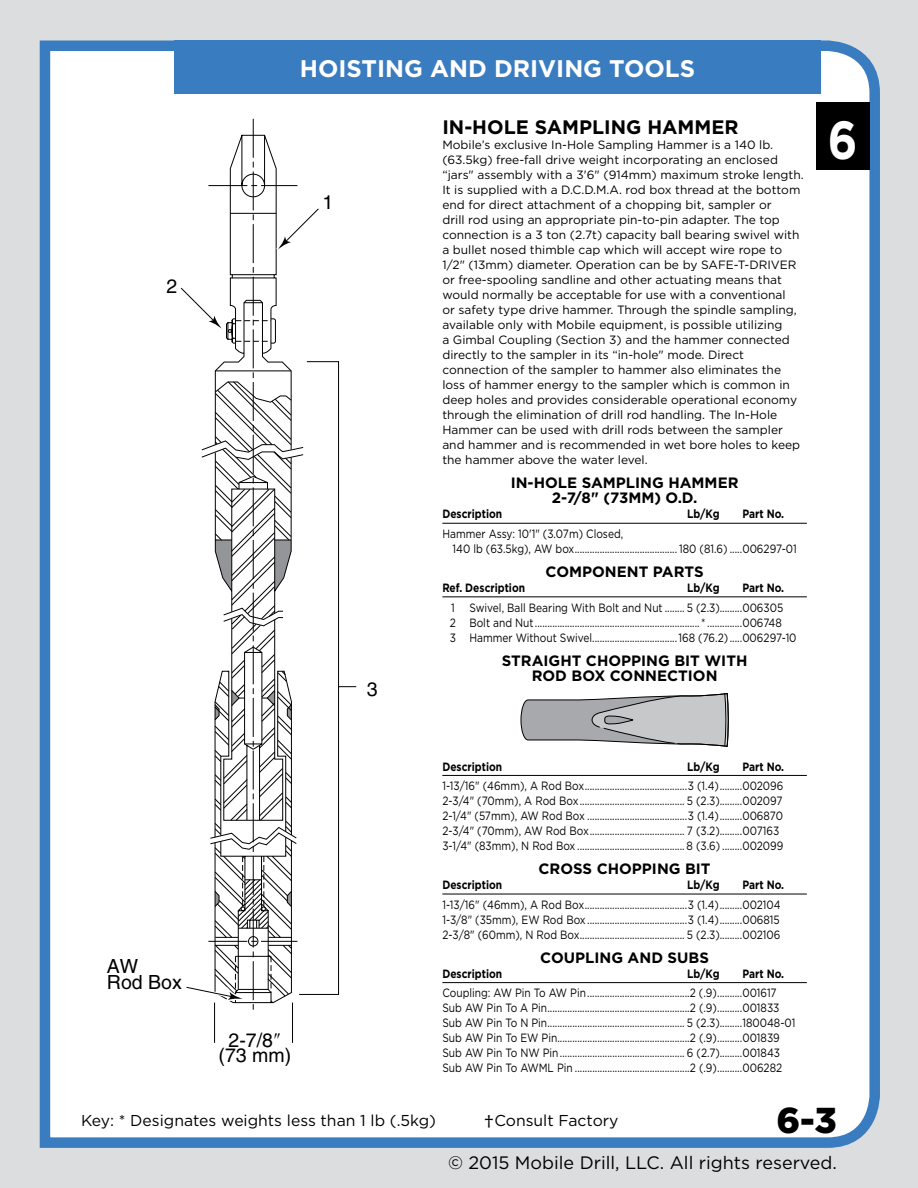
<style>
.page{position:relative;width:918px;height:1188px;background:#dcddde}
.page>*{position:absolute;margin:0;border:0;box-sizing:border-box;transform-origin:0 0}
.t1{font:700 53.55px "Gotham";color:#fff;scale:.84 1}
.t2{font:900 36px "Gotham";color:#000}
.t3{font:700 24px "Gotham";color:#fff}
.t4{font:19.5px/15.6px "Helvetica";color:#000;text-align:center}
.t5{font:700 19.5px "Gotham";color:#000}
.t6{font:18px "Gotham";color:#000}
.t7{font:15.75px "Gotham";color:#000}
.t8{font:700 15px/15px "Gotham";color:#000;text-align:center}
.t9{font:12px/15px "Gotham";color:#000;scale:.85 1}
.t10{font:12px/15px "Gotham";color:#000}
.t11{font:700 12px "Gotham";color:#000;scale:.85 1}
.s1{font-size:27px}
</style>
<div class="page">
<div style="left:39px;top:40px;width:841px;height:1108px;background:#fff"></div>
<div style="left:174px;top:40px;width:647px;height:54px;background:#3a7cc0"></div>
<div style="left:816px;top:102px;width:53px;height:68px;background:#000"></div>
<div style="left:177px;top:119px;width:146px;height:891px;background:#fff"></div>
<svg style="left:214px;top:361px;width:143px;height:683px;background:#e9e9e9"></svg>
<hr style="left:442px;top:523px;width:365px;height:1px;background:#000">
<hr style="left:442px;top:596px;width:365px;height:1px;background:#000">
<hr style="left:442px;top:775px;width:365px;height:1px;background:#000">
<hr style="left:442px;top:894px;width:365px;height:1px;background:#000">
<hr style="left:442px;top:982px;width:365px;height:1px;background:#000">
<svg style="left:521px;top:693px;width:208px;height:54px;background:#b5b6b8"></svg>
<svg style="left:274px;top:1033px;width:6px;height:5px"></svg>
<h3 class="t4" style="left:166px;top:278px;width:12px">2</h3>
<h3 class="t4" style="left:107px;top:958px;width:76px;text-align:left">AW<br>Rod Box</h3>
<h3 class="t3" style="left:300px;top:52px;width:397px">HOISTING AND DRIVING TOOLS</h3>
<h3 class="t4" style="left:322px;top:194px;width:12px">1</h3>
<h3 class="t4" style="left:367px;top:681px;width:12px">3</h3>
<h3 class="t5" style="left:442px;top:115px;width:298px">IN-HOLE SAMPLING HAMMER</h3>
<p class="t10" style="left:442px;top:137px;width:363px">Mobile’s exclusive In-Hole Sampling Hammer is a 140 lb. (63.5kg) free-fall drive weight incorporating an enclosed “jars" assembly with a 3'6" (914mm) maximum stroke length.<br>It is supplied with a D.C.D.M.A. rod box thread at the bottom end for direct attachment of a chopping bit, sampler or<br>drill rod using an appropriate pin-to-pin adapter. The top connection is a 3 ton (2.7t) capacity ball bearing swivel with a bullet nosed thimble cap which will accept wire rope to 1/2" (13mm) diameter. Operation can be by SAFE-T-DRIVER or free-spooling sandline and other actuating means that would normally be acceptable for use with a conventional<br>or safety type drive hammer. Through the spindle sampling, available only with Mobile equipment, is possible utilizing<br>a Gimbal Coupling (Section 3) and the hammer connected directly to the sampler in its “in-hole" mode. Direct connection of the sampler to hammer also eliminates the loss of hammer energy to the sampler which is common in deep holes and provides considerable operational economy through the elimination of drill rod handling. The In-Hole Hammer can be used with drill rods between the sampler and hammer and is recommended in wet bore holes to keep the hammer above the water level.</p>
<p class="t8" style="left:511px;top:475px;width:229px">IN-HOLE SAMPLING HAMMER<br>2-7/8" (73MM) O.D.</p>
<p class="t11" style="left:442px;top:506px;width:72px">Description</p>
<p class="t11" style="left:687px;top:506px;width:40px">Lb/Kg</p>
<p class="t11" style="left:742px;top:506px;width:51px">Part No.</p>
<p class="t9" style="left:453px;top:526px;width:407px;text-indent:-10px">Hammer Assy: 10'1" (3.07m) Closed,<br>140 lb (63.5kg), AW box......................................... 180 (81.6) .....006297-01</p>
<p class="t8" style="left:546px;top:564px;width:160px">COMPONENT PARTS</p>
<p class="t11" style="left:442px;top:580px;width:99px">Ref. Description</p>
<p class="t11" style="left:687px;top:580px;width:40px">Lb/Kg</p>
<p class="t11" style="left:742px;top:580px;width:51px">Part No.</p>
<p class="t9" style="left:450px;top:600px;width:410px">1 Swivel, Ball Bearing With Bolt and Nut ........ 5 (2.3).........006305<br>2 Bolt and Nut .................................................................. * ..............006748<br>3 Hammer Without Swivel..................................168 (76.2) .....006297-10</p>
<p class="t8" style="left:502px;top:653px;width:247px">STRAIGHT CHOPPING BIT WITH<br>ROD BOX CONNECTION</p>
<h3 class="t4" style="left:219px;top:1032px;width:74px">2-7/8 (73 mm)</h3>
<p class="t11" style="left:442px;top:758px;width:72px">Description</p>
<p class="t11" style="left:687px;top:758px;width:40px">Lb/Kg</p>
<p class="t11" style="left:742px;top:758px;width:51px">Part No.</p>
<p class="t9" style="left:442px;top:778px;width:403px">1-13/16" (46mm), A Rod Box.........................................3 (1.4).........002096<br>2-3/4" (70mm), A Rod Box.......................................... 5 (2.3).........002097<br>2-1/4" (57mm), AW Rod Box ........................................3 (1.4).........006870<br>2-3/4" (70mm), AW Rod Box...................................... 7 (3.2).........007163<br>3-1/4" (83mm), N Rod Box ........................................... 8 (3.6) ........002099</p>
<p class="t8" style="left:539px;top:861px;width:174px">CROSS CHOPPING BIT</p>
<p class="t11" style="left:442px;top:877px;width:72px">Description</p>
<p class="t11" style="left:687px;top:877px;width:40px">Lb/Kg</p>
<p class="t11" style="left:742px;top:877px;width:51px">Part No.</p>
<p class="t9" style="left:442px;top:897px;width:400px;text-align:justify">1-13/16" (46mm), A Rod Box.........................................3 (1.4).........002104<br>1-3/8" (35mm), EW Rod Box ........................................3 (1.4).........006815<br>2-3/8" (60mm), N Rod Box.......................................... 5 (2.3).........002106</p>
<p class="t8" style="left:540px;top:950px;width:170px">COUPLING AND SUBS</p>
<p class="t11" style="left:442px;top:966px;width:72px">Description</p>
<p class="t11" style="left:687px;top:966px;width:40px">Lb/Kg</p>
<p class="t11" style="left:742px;top:966px;width:51px">Part No.</p>
<p class="t9" style="left:442px;top:985px;width:417px">Coupling: AW Pin To AW Pin.........................................2 (.9)..........001617<br>Sub AW Pin To A Pin.........................................................2 (.9)..........001833<br>Sub AW Pin To N Pin....................................................... 5 (2.3).........180048-01<br>Sub AW Pin To EW Pin.....................................................2 (.9)..........001839<br>Sub AW Pin To NW Pin.................................................. 6 (2.7).........001843<br>Sub AW Pin To AWML Pin ..............................................2 (.9)..........006282</p>
<h1 class="t1" style="left:828px;top:105px;width:37px">6</h1>
<h3 class="t7" style="left:81px;top:1111px;width:357px">Key: * Designates weights less than 1 lb (.5kg)</h3>
<h3 class="t7" style="left:483px;top:1111px;width:137px"><span class="s1">†</span>Consult Factory</h3>
<h2 class="t2" style="left:776px;top:1096px;width:62px">6-3</h2>
<h3 class="t6" style="left:448px;top:1151px;width:390px">© 2015 Mobile Drill, LLC. All rights reserved.</h3>
</div>
